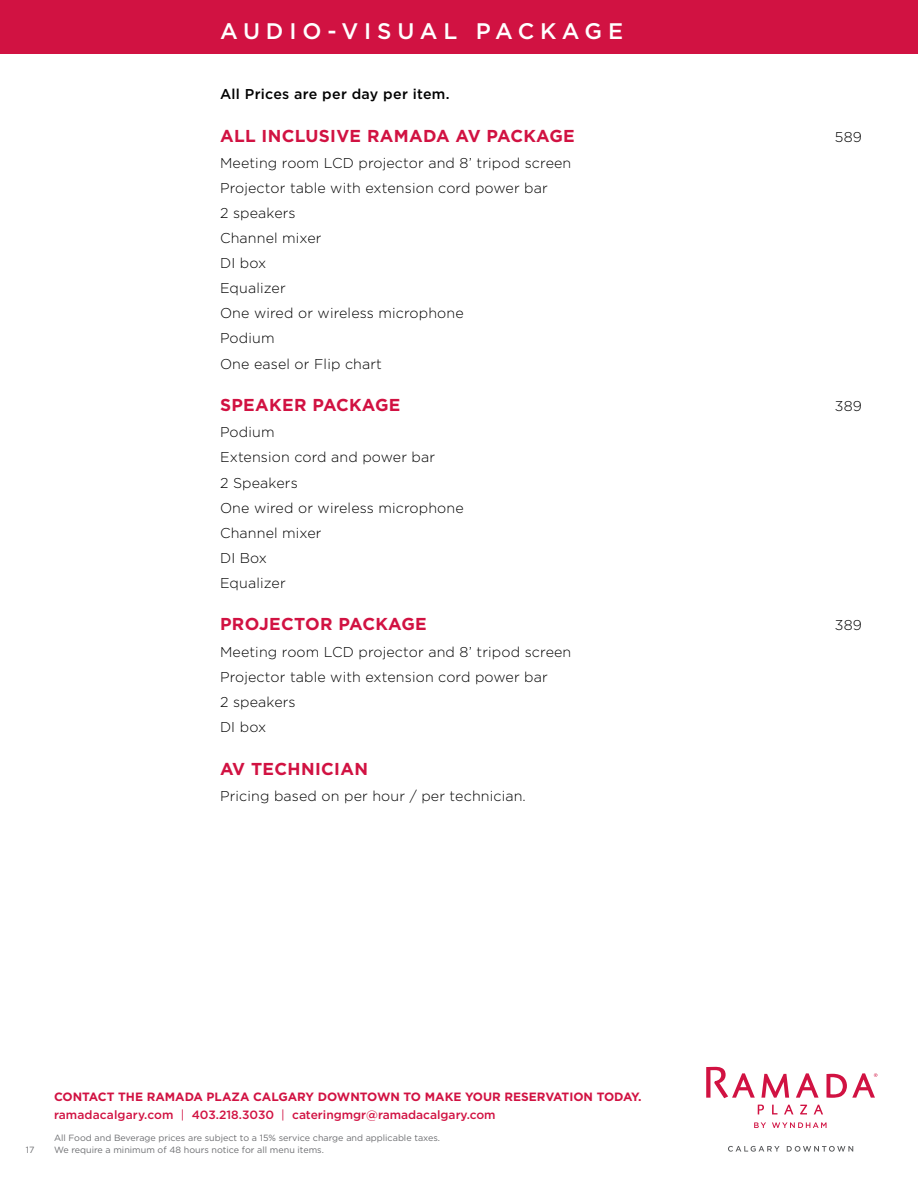
<style>
.page{position:relative;width:918px;height:1188px;background:#fff}
.page>*{position:absolute;margin:0;border:0;box-sizing:border-box;transform-origin:0 0}
.t1{font:500 22.5px "Gotham";letter-spacing:.26em;color:#fff}
.t2{font:700 17.25px "Gotham";letter-spacing:.02em;color:#d11242}
.t3{font:300 14.25px/25px "Gotham";letter-spacing:.01em;color:#000}
.t4{font:500 14.25px "Gotham";letter-spacing:.02em;color:#000}
.t5{font:700 12px/18px "Gotham";color:#d11242}
.t6{font:9px "Gotham";color:#6d6e71}
.s1{font-weight:500}
.s2{font-weight:400}
</style>
<div class="page">
<svg style="left:706px;top:1067px;width:171px;height:61px"></svg>
<svg style="left:728px;top:1146px;width:52px;height:6px"></svg>
<svg style="left:787px;top:1146px;width:66px;height:6px"></svg>
<div style="left:0;top:0;width:918px;height:54px;background:#d11242"></div>
<h1 class="t1" style="left:220px;top:16px;width:405px">AUDIO-VISUAL PACKAGE</h1>
<p class="t4" style="left:220px;top:85px;width:231px">All Prices are per day per item.</p>
<p class="t2" style="left:220px;top:124px;width:356px">ALL INCLUSIVE RAMADA AV PACKAGE</p>
<p class="t3" style="left:835px;top:124px;width:29px">589</p>
<p class="t3" style="left:220px;top:150px;width:353px">Meeting room LCD projector and 8’ tripod screen<br>Projector table with extension cord power bar<br>2 speakers<br>Channel mixer<br>DI box<br>Equalizer<br>One wired or wireless microphone<br>Podium<br>One easel or Flip chart</p>
<p class="t2" style="left:220px;top:394px;width:182px">SPEAKER PACKAGE</p>
<p class="t3" style="left:835px;top:393px;width:29px">389</p>
<p class="t3" style="left:220px;top:419px;width:245px">Podium<br>Extension cord and power bar<br>2 Speakers<br>One wired or wireless microphone<br>Channel mixer<br>DI Box<br>Equalizer</p>
<p class="t2" style="left:220px;top:613px;width:208px">PROJECTOR PACKAGE</p>
<p class="t3" style="left:835px;top:613px;width:29px">389</p>
<p class="t3" style="left:220px;top:639px;width:353px">Meeting room LCD projector and 8’ tripod screen<br>Projector table with extension cord power bar<br>2 speakers<br>DI box</p>
<p class="t2" style="left:220px;top:757px;width:149px">AV TECHNICIAN</p>
<p class="t3" style="left:220px;top:783px;width:307px">Pricing based on per hour / per technician.</p>
<p class="t5" style="left:54px;top:1087px;width:589px">CONTACT THE RAMADA PLAZA CALGARY DOWNTOWN TO MAKE YOUR RESERVATION TODAY. <span class="s1">ramadacalgary.com</span> <span class="s2">|</span> <span class="s1">403.218.3030</span> <span class="s2">|</span> <span class="s1">cateringmgr@ramadacalgary.com</span></p>
<p class="t6" style="left:54px;top:1132px;width:388px">All Food and Beverage prices are subject to a 15% service charge and applicable taxes.</p>
<p class="t6" style="left:26px;top:1144px;width:10px">17</p>
<p class="t6" style="left:54px;top:1144px;width:271px">We require a minimum of 48 hours notice for all menu items.</p>
</div>
